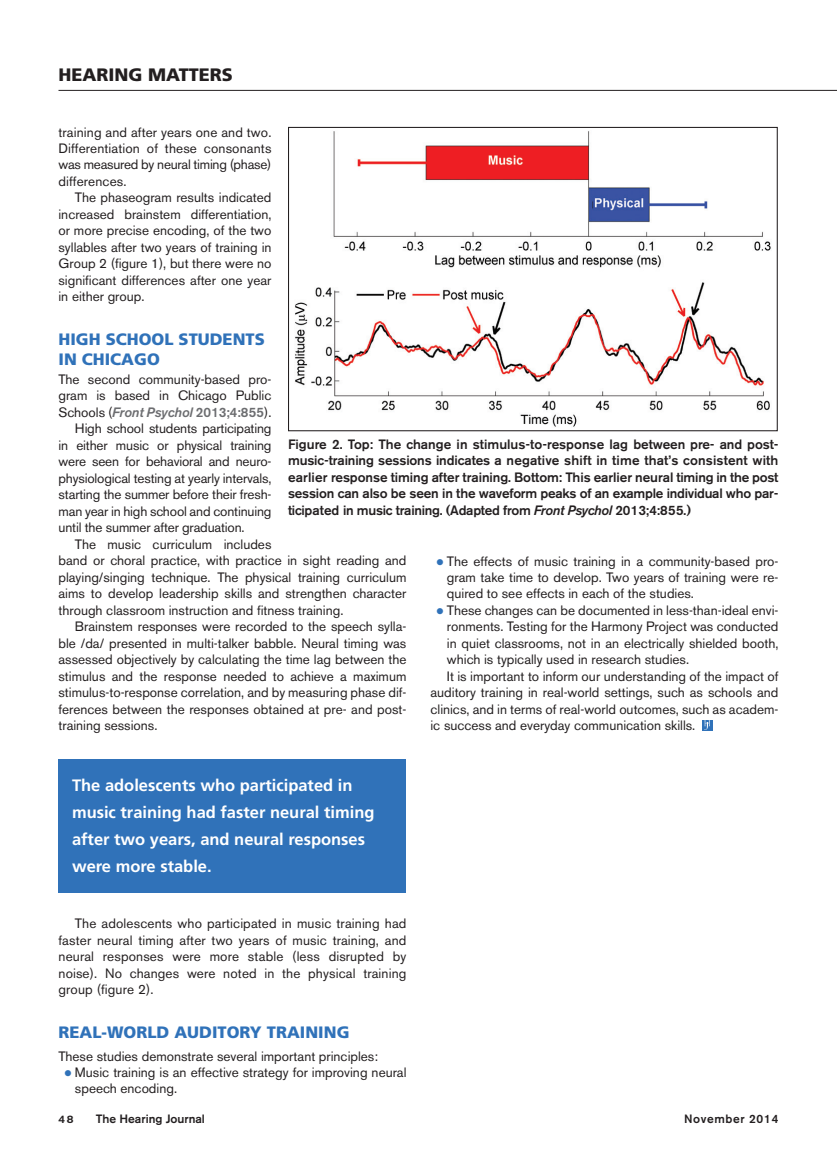
<style>
.page{position:relative;width:837px;height:1161px;background:#fff}
.page>*{position:absolute;margin:0;border:0;box-sizing:border-box;transform-origin:0 0}
.t1{font:900 18px "Frutiger";color:#231f20}
.t2{font:700 16.5px/27px "Frutiger";color:#fff}
.t3{font:900 16.5px/19.5px "Frutiger";color:#3072b9}
.t4{font:13.5px/16.5px "Akzidenz Grotesk BE";color:#231f20;text-align:justify}
.t5{font:500 13.5px/16.5px "Akzidenz Grotesk BE";letter-spacing:-.02em;color:#231f20;text-align:justify}
.t6{font:italic 500 13.5px "Akzidenz Grotesk BE";color:#6c6d70}
.t7{font:500 12px "Akzidenz Grotesk BE";color:#231f20}
.t8{font:500 12px "Akzidenz Grotesk BE";letter-spacing:.05em;color:#231f20}
.t9{font:500 10.8px "Akzidenz Grotesk BE";color:#231f20;scale:1.11 1}
.s1{font-weight:400;font-style:normal;color:#231f20}
.s2{font-style:normal}
.s3{font-style:italic}
.s4{color:#3072b9}
</style>
<div class="page">
<hr style="left:58px;top:90px;width:779px;height:1px;background:#231f20">
<div style="left:702px;top:720px;width:10px;height:10px;background:#3072b9"></div>
<svg style="left:704px;top:720px;width:6px;height:10px"></svg>
<img style="left:295px;top:131px;width:476px;height:296px">
<div style="left:288px;top:127px;width:490px;height:304px;border:1px solid #231f20"></div>
<div style="left:58px;top:759px;width:348px;height:133px;background:#3072b9"></div>
<h1 class="t1" style="left:58px;top:64px;width:176px">HEARING MATTERS</h1>
<p class="t4" style="left:58px;top:124px;width:215px">training and after years one and two.<br>Differentiation of these consonants was measured by neural timing (phase) differences.</p>
<p class="t4" style="left:58px;top:190px;width:215px;text-indent:16px">The phaseogram results indicated increased brainstem differentiation, or more precise encoding, of the two syllables after two years of training in Group 2 (figure 1), but there were no significant differences after one year in either group.</p>
<p class="t3" style="left:58px;top:329px;width:208px">HIGH SCHOOL STUDENTS<br>IN CHICAGO</p>
<p class="t4" style="left:58px;top:371px;width:214px">The second community-based pro-</p>
<p class="t4" style="left:58px;top:388px;width:215px">gram is based in Chicago Public</p>
<p class="t6" style="left:58px;top:405px;width:215px"><span class="s1">Schools (</span>Front Psychol <span class="s2">2013;4:855</span><span class="s1">).</span></p>
<p class="t4" style="left:75px;top:421px;width:198px">High school students participating</p>
<p class="t4" style="left:58px;top:437px;width:214px">in either music or physical training</p>
<p class="t4" style="left:58px;top:454px;width:215px">were seen for behavioral and neuro-</p>
<p class="t4" style="left:58px;top:470px;width:214px">physiological testing at yearly intervals,</p>
<p class="t4" style="left:58px;top:487px;width:215px">starting the summer before their fresh-</p>
<p class="t4" style="left:58px;top:503px;width:215px">man year in high school and continuing</p>
<p class="t4" style="left:58px;top:520px;width:188px">until the summer after graduation.</p>
<p class="t4" style="left:75px;top:536px;width:198px">The music curriculum includes</p>
<p class="t4" style="left:58px;top:553px;width:350px">band or choral practice, with practice in sight reading and</p>
<p class="t4" style="left:58px;top:569px;width:349px">playing/singing technique. The physical training curriculum</p>
<p class="t4" style="left:58px;top:586px;width:349px">aims to develop leadership skills and strengthen character</p>
<p class="t4" style="left:58px;top:602px;width:286px">through classroom instruction and fitness training.</p>
<p class="t4" style="left:75px;top:619px;width:333px">Brainstem responses were recorded to the speech sylla-</p>
<p class="t4" style="left:58px;top:635px;width:349px">ble /da/ presented in multi-talker babble. Neural timing was</p>
<p class="t4" style="left:58px;top:652px;width:350px">assessed objectively by calculating the time lag between the</p>
<p class="t4" style="left:58px;top:668px;width:349px">stimulus and the response needed to achieve a maximum</p>
<p class="t4" style="left:58px;top:685px;width:349px">stimulus-to-response correlation, and by measuring phase dif-</p>
<p class="t4" style="left:58px;top:701px;width:350px">ferences between the responses obtained at pre- and post-</p>
<p class="t4" style="left:58px;top:718px;width:100px">training sessions.</p>
<p class="t5" style="left:288px;top:436px;width:492px">Figure 2. Top: The change in stimulus-to-response lag between pre- and post&shy;music-training sessions indicates a negative shift in time that’s consistent with earlier response timing after training. Bottom: This earlier neural timing in the post session can also be seen in the waveform peaks of an example individual who par&shy;ticipated in music training. (Adapted from <span class="s3">Front Psychol</span> 2013;4:855.)</p>
<p class="t4" style="left:447px;top:553px;width:333px;text-indent:-11px"><span class="s4">●</span> The effects of music training in a community-based pro&shy;gram take time to develop. Two years of training were re&shy;quired to see effects in each of the studies.</p>
<p class="t4" style="left:436px;top:602px;width:344px"><span class="s4">●</span> These changes can be documented in less-than-ideal envi-</p>
<p class="t4" style="left:447px;top:619px;width:333px">ronments. Testing for the Harmony Project was conducted</p>
<p class="t4" style="left:447px;top:635px;width:333px">in quiet classrooms, not in an electrically shielded booth,</p>
<p class="t4" style="left:447px;top:652px;width:244px">which is typically used in research studies.</p>
<p class="t4" style="left:447px;top:668px;width:333px">It is important to inform our understanding of the impact of</p>
<p class="t4" style="left:430px;top:685px;width:349px">auditory training in real-world settings, such as schools and</p>
<p class="t4" style="left:430px;top:701px;width:349px">clinics, and in terms of real-world outcomes, such as academ-</p>
<p class="t4" style="left:430px;top:718px;width:266px">ic success and everyday communication skills.</p>
<p class="t2" style="left:72px;top:772px;width:304px">The adolescents who participated in music training had faster neural timing after two years, and neural responses were more stable.</p>
<p class="t4" style="left:58px;top:916px;width:350px;text-indent:16px">The adolescents who participated in music training had faster neural timing after two years of music training, and neural responses were more stable (less disrupted by noise). No changes were noted in the physical training group (figure 2).</p>
<p class="t3" style="left:58px;top:1022px;width:293px">REAL-WORLD AUDITORY TRAINING</p>
<p class="t4" style="left:58px;top:1048px;width:321px">These studies demonstrate several important principles:</p>
<p class="t4" style="left:75px;top:1064px;width:333px;text-indent:-11px"><span class="s4">●</span> Music training is an effective strategy for improving neural speech encoding.</p>
<p class="t9" style="left:58px;top:1112px;width:15px">48</p>
<p class="t7" style="left:96px;top:1111px;width:110px">The Hearing Journal</p>
<p class="t8" style="left:684px;top:1111px;width:96px">November 2014</p>
</div>
